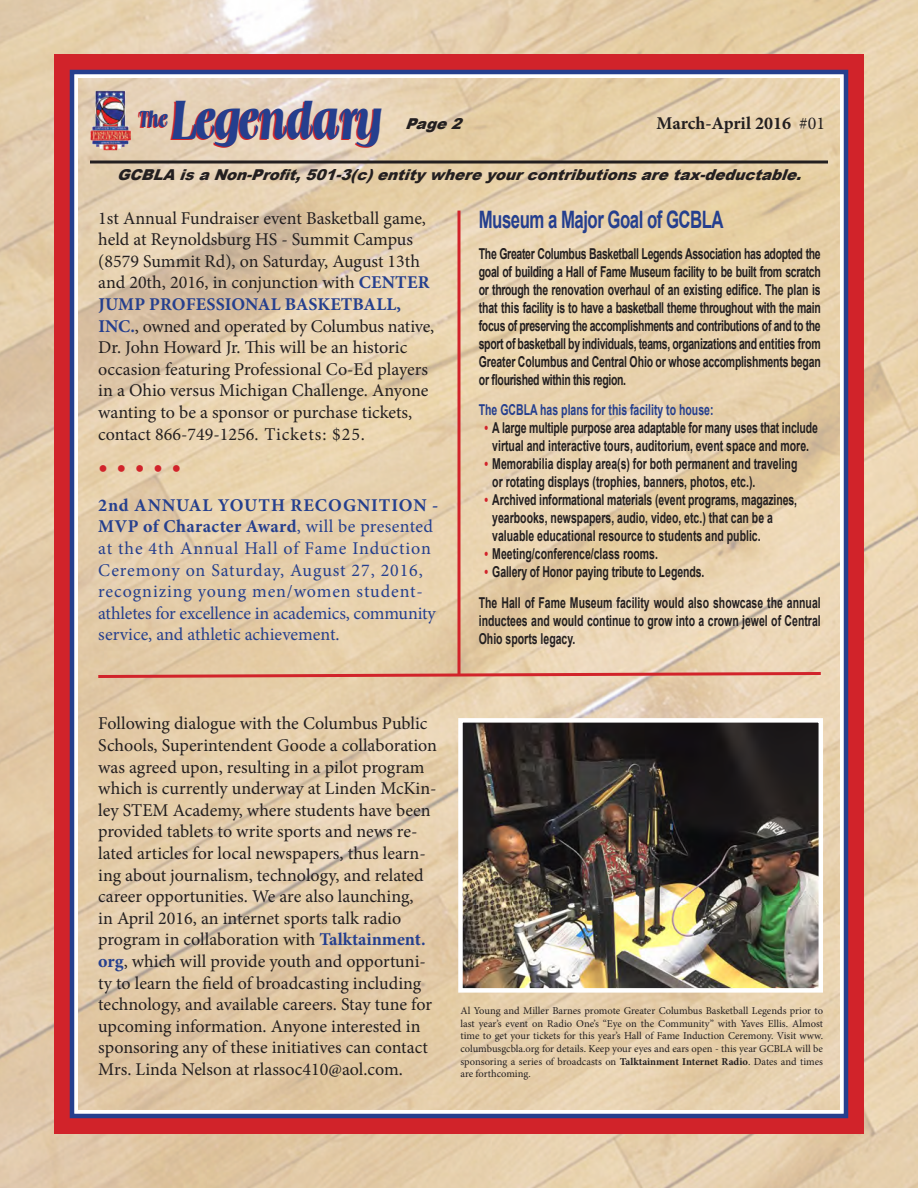
<style>
.page{position:relative;width:918px;height:1188px;background:#fff}
.page>*{position:absolute;margin:0;border:0;box-sizing:border-box;transform-origin:0 0}
.t1{font:700 45.3px "Broach";letter-spacing:-.08em;color:#253f8e}
.t2{font:25.5px "Minion Pro";color:#d1232a}
.t3{font:700 24px "Arial";letter-spacing:-.03em;color:#253f8e;scale:.7 1}
.t4{font:700 19.5px "Broach";color:#253f8e}
.t5{font:18px/21.6px "Minion Pro";color:#231f20}
.t6{font:18px/21.6px "Minion Pro";letter-spacing:.05em;color:#253f8e}
.t7{font:18px/21.6px "Minion Pro";letter-spacing:-.01em;color:#253f8e}
.t8{font:700 18px "Minion Pro";color:#231f20}
.t9{font:700 15px/18px "Arial";color:#231f20;text-align:justify;scale:.7 1}
.t10{font:italic 900 15px "Arial";color:#231f20}
.t11{font:700 15px "Arial";color:#253f8e;scale:.7 1}
.t12{font:10.5px/12.6px "Minion Pro";color:#231f20;text-align:justify}
.s1{font-weight:400}
.s2{font-weight:700;color:#253f8e}
.s3{font-weight:700}
.s4{color:#d1232a}
</style>
<div class="page">
<div style="left:54px;top:54px;width:810px;height:1080px;background:#d1232a"></div>
<div style="left:70px;top:70px;width:778px;height:1048px;background:#fff;border:4px solid #253f8e"></div>
<img style="left:78px;top:78px;width:762px;height:1032px">
<img style="left:91px;top:90px;width:39px;height:61px">
<svg style="left:90px;top:160px;width:738px;height:4px;background:#534a43"></svg>
<hr style="left:458px;top:211px;width:2px;height:465px;background:#d1232a">
<svg style="left:95px;top:670px;width:729px;height:10px;background:#df9b85"></svg>
<img style="left:463px;top:723px;width:355px;height:265px">
<div style="left:458px;top:718px;width:365px;height:275px;border:4px solid #fff"></div>
<p class="t4" style="left:138px;top:106px;width:32px">The</p>
<p class="t1" style="left:170px;top:91px;width:214px">Legendary</p>
<p class="t10" style="left:405px;top:113px;width:65px">Page2</p>
<p class="t8" style="left:657px;top:111px;width:170px">March-April 2016 <span class="s1">#01</span></p>
<p class="t10" style="left:117px;top:164px;width:693px">GCBLAisaNon-Profit,501-3(c)entitywhereyourcontributionsaretax-deductable.</p>
<p class="t5" style="left:98px;top:207px;width:338px">1st Annual Fundraiser event Basketball game, held at Reynoldsburg HS - Summit Campus (8579 Summit Rd), on Saturday, August 13th and 20th, 2016, in conjunction with <span class="s2">CENTER JUMP PROFESSIONAL BASKETBALL, INC.</span>, owned and operated by Columbus native, Dr. John Howard Jr. This will be an historic</p>
<p class="t5" style="left:98px;top:358px;width:332px">occasion featuring Professional Co-Ed players in a Ohio versus Michigan Challenge. Anyone wanting to be a sponsor or purchase tickets, contact 866-749-1256. Tickets: $25.</p>
<p class="t2" style="left:98px;top:449px;width:85px">• • • • •</p>
<p class="t6" style="left:98px;top:494px;width:342px"><span class="s3">2nd ANNUAL YOUTH RECOGNITION - MVP of Character Award</span>, will be presented at the 4th Annual Hall of Fame Induction Ceremony on Saturday, August 27, 2016, recognizing young men/women student-</p>
<p class="t7" style="left:98px;top:602px;width:339px">athletes for excellence in academics, community service, and athletic achievement.</p>
<p class="t3" style="left:479px;top:204px;width:351px">Museum a Major Goal of GCBLA</p>
<p class="t9" style="left:479px;top:245px;width:490px">The Greater Columbus Basketball Legends Association has adopted the goal of building a Hall of Fame Museum facility to be built from scratch or through the renovation overhaul of an existing edifice. The plan is that this facility is to have a basketball theme throughout with the main focus of preserving the accomplishments and contributions of and to the sport of basketball by individuals, teams, organizations and entities from Greater Columbus and Central Ohio or whose accomplishments began or flourished within this region.</p>
<p class="t11" style="left:479px;top:400px;width:337px">The GCBLA has plans for this facility to house:</p>
<p class="t9" style="left:485px;top:420px;width:478px;text-align:center"><span class="s4">•</span> A large multiple purpose area adaptable for many uses that include virtual and interactive tours, auditorium, event space and more.</p>
<p class="t9" style="left:485px;top:456px;width:448px"><span class="s4">•</span> Memorabilia display area(s) for both permanent and traveling</p>
<p class="t9" style="left:492px;top:474px;width:377px">or rotating displays (trophies, banners, photos, etc.).</p>
<p class="t9" style="left:485px;top:492px;width:448px"><span class="s4">•</span> Archived informational materials (event programs, magazines,</p>
<p class="t9" style="left:492px;top:510px;width:402px">yearbooks, newspapers, audio, video, etc.) that can be a</p>
<p class="t9" style="left:492px;top:528px;width:385px">valuable educational resource to students and public.</p>
<p class="t9" style="left:485px;top:546px;width:249px"><span class="s4">•</span> Meeting/conference/class rooms.</p>
<p class="t9" style="left:485px;top:564px;width:315px"><span class="s4">•</span> Gallery of Honor paying tribute to Legends.</p>
<p class="t9" style="left:479px;top:594px;width:490px">The Hall of Fame Museum facility would also showcase the annual inductees and would continue to grow into a crown jewel of Central Ohio sports legacy.</p>
<p class="t5" style="left:98px;top:713px;width:340px">Following dialogue with the Columbus Public Schools, Superintendent Goode a collaboration was agreed upon, resulting in a pilot program which is currently underway at Linden McKin&shy;ley STEM Academy, where students have been provided tablets to write sports and news re&shy;lated articles for local newspapers, thus learn&shy;ing about journalism, technology, and related career opportunities. We are also launching,<br>in April 2016, an internet sports talk radio program in collaboration with <span class="s2">Talktainment. org</span>, which will provide youth and opportuni&shy;ty to learn the field of broadcasting including technology, and available careers. Stay tune for upcoming information. Anyone interested in sponsoring any of these initiatives can contact Mrs. Linda Nelson at rlassoc410@aol.com.</p>
<p class="t12" style="left:460px;top:1005px;width:364px">Al Young and Miller Barnes promote Greater Columbus Basketball Legends prior to last year’s event on Radio One’s “Eye on the Community” with Yaves Ellis. Almost time to get your tickets for this year’s Hall of Fame Induction Ceremony. Visit www. columbusgcbla.org for details. Keep your eyes and ears open - this year GCBLA will be sponsoring a series of broadcasts on <span class="s3">Talktainment Internet Radio</span>. Dates and times are forthcoming.</p>
</div>
